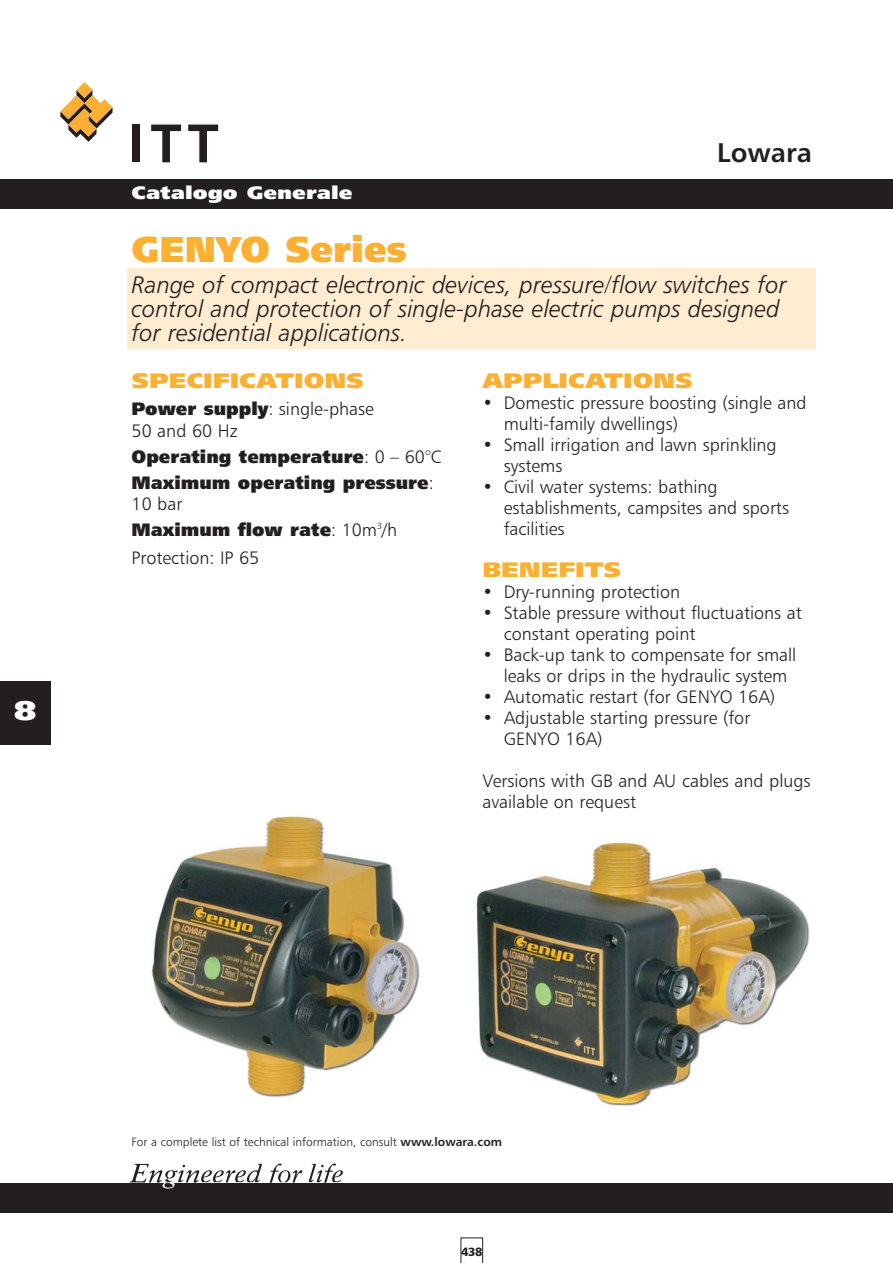
<style>
.page{position:relative;width:893px;height:1263px;background:#fff}
.page>*{position:absolute;margin:0;border:0;box-sizing:border-box;transform-origin:0 0}
.t1{font:36px "Humanist 777 BT Extra Black B";color:#fcb033}
.t2{font:27px "Humanist 777 BT Bold B";color:#231f20}
.t3{font:27px "Humanist 777 BT Extra Black B";color:#fff;scale:1.2 1}
.t4{font:24px/24px "Humanist 777 BT Light Italic B";color:#231f20}
.t5{font:21px "Humanist 777 BT Extra Black B";color:#fcb033;scale:1.2 1}
.t6{font:18px/21px "Humanist 777 BT Light B";color:#231f20}
.t7{font:18px/25.8px "Humanist 777 BT Extra Black B";color:#231f20}
.t8{font:18px "Humanist 777 BT Extra Black B";color:#fff;scale:1.2 1}
.t9{font:12px "Humanist 777 BT Light B";color:#231f20}
.t10{font:12px "Humanist 777 BT Black B";color:#231f20}
.s1{font-family:"Humanist 777 BT Extra Black B"}
.s2{font-family:"Humanist 777 BT Light B"}
.s3{font-family:"Humanist 777 BT Bold B"}
</style>
<div class="page">
<div style="left:0;top:179px;width:893px;height:30px;background:#231f20"></div>
<div style="left:0;top:1183px;width:893px;height:29px;background:#231f20"></div>
<svg style="left:60px;top:82px;width:53px;height:60px"></svg>
<div style="left:132px;top:125px;width:8px;height:37px;background:#231f20"></div>
<svg style="left:151px;top:125px;width:30px;height:37px"></svg>
<svg style="left:188px;top:125px;width:30px;height:37px"></svg>
<svg style="left:461px;top:1238px;width:22px;height:25px"></svg>
<svg style="left:270px;top:1163px;width:32px;height:20px"></svg>
<svg style="left:130px;top:1164px;width:132px;height:24px"></svg>
<svg style="left:309px;top:1163px;width:34px;height:20px"></svg>
<div style="left:0;top:681px;width:51px;height:64px;background:#231f20"></div>
<div style="left:127px;top:269px;width:689px;height:80px;background:#ffecd1"></div>
<img style="left:151px;top:815px;width:269px;height:282px">
<img style="left:476px;top:840px;width:334px;height:266px">
<h2 class="t3" style="left:14px;top:697px;width:20px">8</h2>
<p class="t8" style="left:132px;top:184px;width:186px">Catalogo Generale</p>
<h2 class="t2" style="left:717px;top:139px;width:96px">Lowara</h2>
<h1 class="t1" style="left:132px;top:231px;width:277px">GENYO Series</h1>
<h3 class="t4" style="left:132px;top:274px;width:657px">Range of compact electronic devices, pressure/flow switches for control and protection of single-phase electric pumps designed for residential applications.</h3>
<p class="t5" style="left:132px;top:370px;width:195px">SPECIFICATIONS</p>
<p class="t6" style="left:132px;top:399px;width:244px;line-height:21.5px"><span class="s1">Power supply</span>: single-phase<br>50 and 60 Hz</p>
<p class="t7" style="left:132px;top:444px;width:311px">Operating temperature<span class="s2">: 0 – 60°C<br></span>Maximum operating pressure<span class="s2">:</span></p>
<p class="t6" style="left:132px;top:494px;width:52px">10 bar</p>
<p class="t7" style="left:132px;top:517px;width:267px">Maximum flow rate<span class="s2">: 10m</span><sup>3</sup><span class="s2">/h</span></p>
<p class="t6" style="left:132px;top:548px;width:129px">Protection: IP 65</p>
<p class="t5" style="left:482px;top:370px;width:177px">APPLICATIONS</p>
<p class="t6" style="left:504px;top:393px;width:304px;text-indent:-21px">• Domestic pressure boosting (single and multi-family dwellings)</p>
<p class="t6" style="left:504px;top:435px;width:275px;text-indent:-21px">• Small irrigation and lawn sprinkling systems</p>
<p class="t6" style="left:504px;top:477px;width:287px;text-indent:-21px">• Civil water systems: bathing establishments, campsites and sports facilities</p>
<p class="t5" style="left:482px;top:559px;width:117px">BENEFITS</p>
<p class="t6" style="left:482px;top:582px;width:199px">• Dry-running protection</p>
<p class="t6" style="left:504px;top:603px;width:300px;text-indent:-21px">• Stable pressure without fluctuations at constant operating point</p>
<p class="t6" style="left:504px;top:645px;width:294px;text-indent:-21px">• Back-up tank to compensate for small leaks or drips in the hydraulic system</p>
<p class="t6" style="left:482px;top:687px;width:294px">• Automatic restart (for GENYO 16A)</p>
<p class="t6" style="left:504px;top:708px;width:248px;text-indent:-21px">• Adjustable starting pressure (for<br>GENYO 16A)</p>
<p class="t6" style="left:482px;top:771px;width:330px">Versions with GB and AU cables and plugs available on request</p>
<p class="t9" style="left:132px;top:1136px;width:372px">For a complete list of technical information, consult <span class="s3">www.lowara.com</span></p>
<p class="t10" style="left:461px;top:1246px;width:23px">438</p>
</div>
